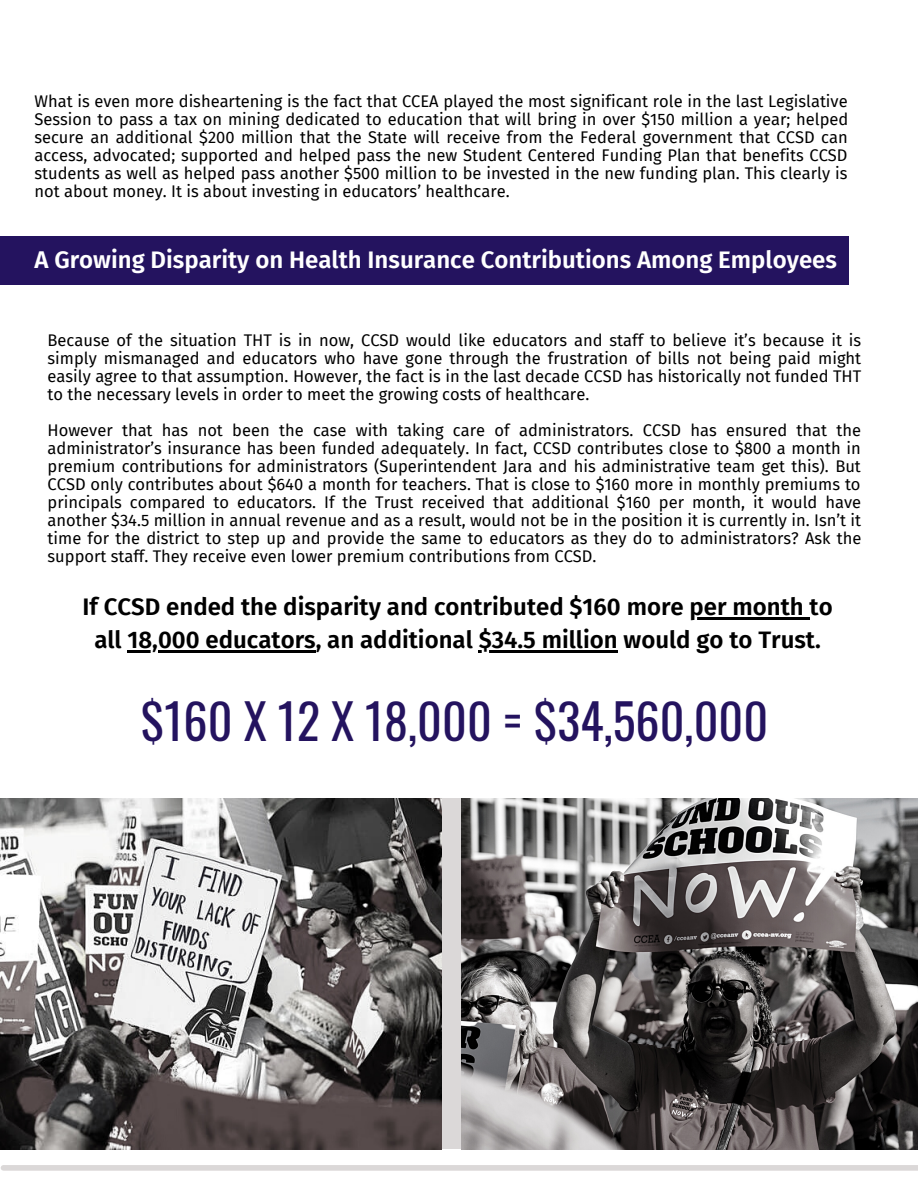
<style>
.page{position:relative;width:918px;height:1188px;background:#fff}
.page>*{position:absolute;margin:0;border:0;box-sizing:border-box;transform-origin:0 0}
.t1{font:48px "Oswald";color:#24135f}
.t2{font:600 24px/32.7px "Fira Sans";color:#000;text-align:center}
.t3{font:600 24px "Fira Sans";color:#fff}
.t4{font:16.5px/18px "Fira Sans";color:#000;text-align:justify}
</style>
<div class="page">
<div style="left:0;top:237px;width:848px;height:48px;background:#24135f"></div>
<hr style="left:690px;top:617px;width:120px;height:3px;background:#000">
<hr style="left:128px;top:650px;width:188px;height:2px;background:#000">
<hr style="left:479px;top:650px;width:139px;height:2px;background:#000">
<div style="left:3px;top:1165px;width:915px;height:6px;background:#dbd8d8"></div>
<div style="left:441px;top:798px;width:33px;height:351px;background:#dbd8d8"></div>
<img style="left:461px;top:799px;width:457px;height:351px">
<img style="left:0;top:799px;width:442px;height:351px">
<p class="t4" style="left:34px;top:93px;width:815px">What is even more disheartening is the fact that CCEA played the most significant role in the last Legislative Session to pass a tax on mining dedicated to education that will bring in over $150 million a year; helped secure an additional $200 million that the State will receive from the Federal government that CCSD can access, advocated; supported and helped pass the new Student Centered Funding Plan that benefits CCSD students as well as helped pass another $500 million to be invested in the new funding plan. This clearly is not about money. It is about investing in educators’ healthcare.</p>
<p class="t3" style="left:34px;top:246px;width:804px">A Growing Disparity on Health Insurance Contributions Among Employees</p>
<p class="t4" style="left:48px;top:331px;width:815px">Because of the situation THT is in now, CCSD would like educators and staff to believe it’s because it is simply mismanaged and educators who have gone through the frustration of bills not being paid might easily agree to that assumption. However, the fact is in the last decade CCSD has historically not funded THT to the necessary levels in order to meet the growing costs of healthcare.</p>
<p class="t4" style="left:48px;top:421px;width:815px">However that has not been the case with taking care of administrators. CCSD has ensured that the administrator’s insurance has been funded adequately. In fact, CCSD contributes close to $800 a month in premium contributions for administrators (Superintendent Jara and his administrative team get this). But CCSD only contributes about $640 a month for teachers. That is close to $160 more in monthly premiums to principals compared to educators. If the Trust received that additional $160 per month, it would have another $34.5 million in annual revenue and as a result, would not be in the position it is currently in. Isn’t it time for the district to step up and provide the same to educators as they do to administrators? Ask the support staff. They receive even lower premium contributions from CCSD.</p>
<p class="t2" style="left:83px;top:591px;width:752px">If CCSD ended the disparity and contributed $160 more per month to all 18,000 educators, an additional $34.5 million would go to Trust.</p>
<p class="t1" style="left:141px;top:684px;width:629px">$160 X 12 X 18,000 = $34,560,000</p>
</div>
